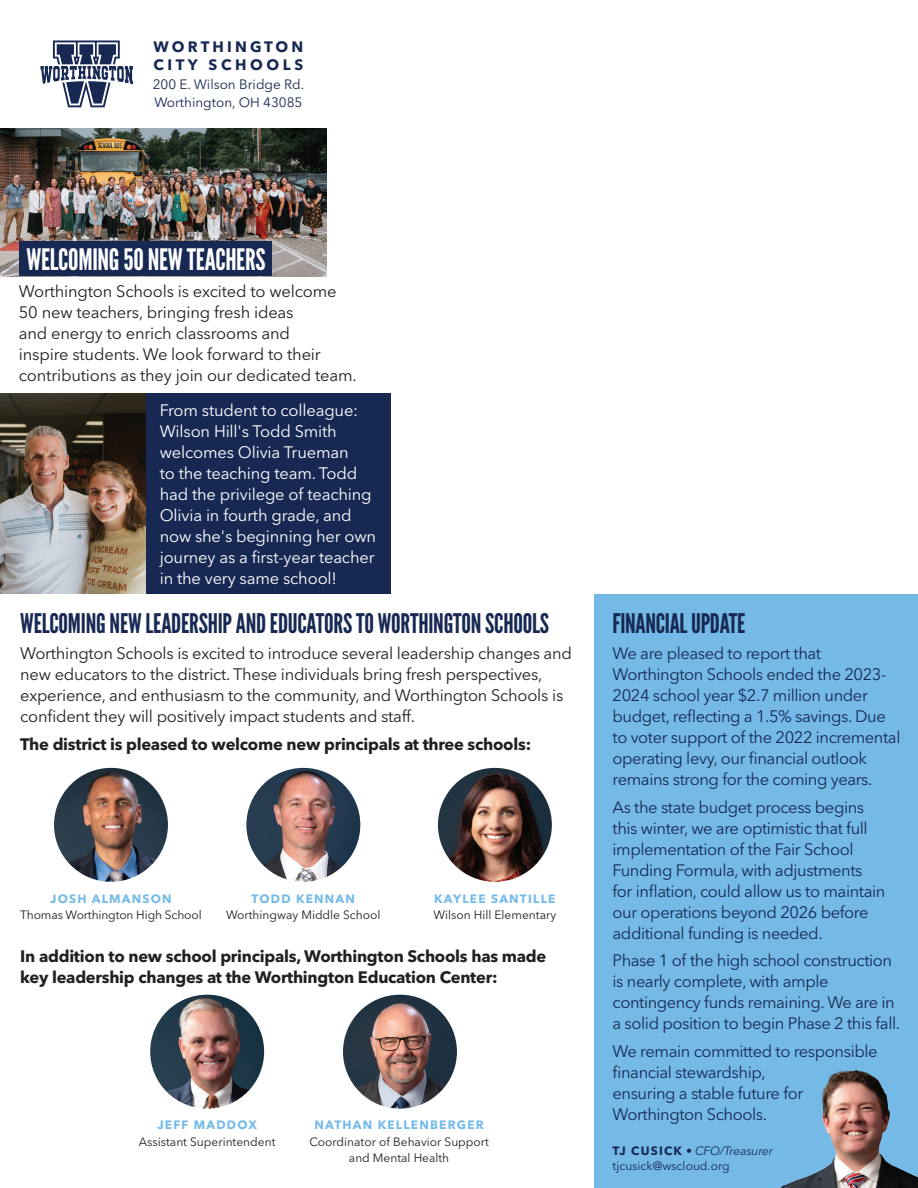
<style>
.page{position:relative;width:918px;height:1188px;background:#fff}
.page>*{position:absolute;margin:0;border:0;box-sizing:border-box;transform-origin:0 0}
.t1{font:29.55px "League Gothic";letter-spacing:-.01em;color:#fff}
.t2{font:27px "League Gothic";letter-spacing:-.01em;color:#172953}
.t3{font:16.5px/21px "Avenir Next LT Pro";letter-spacing:-.025em;color:#172953}
.t4{font:16.5px/21px "Avenir Next LT Pro";letter-spacing:-.015em;color:#231f20}
.t5{font:16.5px/21px "Avenir Next LT Pro";letter-spacing:-.01em;color:#fff}
.t6{font:700 16.5px/21px "Avenir Next LT Pro";letter-spacing:-.015em;color:#231f20}
.t7{font:700 15px/18px "Avenir Next LT Pro";letter-spacing:.21em;color:#172953}
.t8{font:13.5px/18px "Avenir Next LT Pro";color:#172953}
.t9{font:12px/16.5px "Avenir Next LT Pro";color:#231f20;text-align:center}
.t10{font:12px/15px "Avenir Next LT Pro";color:#172953}
.s1{font-weight:700;color:#75bae7}
.s2{font-weight:700}
.s3{font-style:italic}
</style>
<div class="page">
<div style="left:124px;top:393px;width:266px;height:201px;background:#172953"></div>
<svg style="left:40px;top:41px;width:93px;height:66px"></svg>
<img style="left:0;top:393px;width:145px;height:201px">
<img style="left:0;top:129px;width:327px;height:147px">
<div style="left:19px;top:242px;width:253px;height:34px;background:#172953"></div>
<img style="left:54px;top:768px;width:114px;height:114px;border-radius:57px">
<img style="left:246px;top:768px;width:114px;height:114px;border-radius:57px">
<img style="left:438px;top:768px;width:114px;height:114px;border-radius:57px">
<img style="left:150px;top:995px;width:114px;height:114px;border-radius:57px">
<img style="left:343px;top:995px;width:114px;height:114px;border-radius:57px">
<div style="left:594px;top:594px;width:324px;height:594px;background:#75bae7"></div>
<img style="left:780px;top:1070px;width:138px;height:118px">
<p class="t7" style="left:153px;top:37px;width:151px">WORTHINGTON<br>CITY SCHOOLS</p>
<p class="t8" style="left:153px;top:76px;width:153px">200 E. Wilson Bridge Rd.<br>Worthington, OH 43085</p>
<p class="t1" style="left:26px;top:242px;width:241px">WELCOMING 50 NEW TEACHERS</p>
<p class="t4" style="left:19px;top:281px;width:339px">Worthington Schools is excited to welcome 50 new teachers, bringing fresh ideas<br>and energy to enrich classrooms and<br>inspire students. We look forward to their contributions as they join our dedicated team.</p>
<p class="t5" style="left:160px;top:399px;width:218px">From student to colleague:<br>Wilson Hill's Todd Smith welcomes Olivia Trueman<br>to the teaching team. Todd had the privilege of teaching<br>Olivia in fourth grade, and now she's beginning her own journey as a first-year teacher in the very same school!</p>
<p class="t2" style="left:20px;top:608px;width:530px">WELCOMING NEW LEADERSHIP AND EDUCATORS TO WORTHINGTON SCHOOLS</p>
<p class="t4" style="left:20px;top:642px;width:553px">Worthington Schools is excited to introduce several leadership changes and new educators to the district. These individuals bring fresh perspectives, experience, and enthusiasm to the community, and Worthington Schools is confident they will positively impact students and staff.</p>
<p class="t6" style="left:20px;top:733px;width:512px">The district is pleased to welcome new principals at three schools:</p>
<p class="t9" style="left:20px;top:890px;width:183px"><span class="s1">JOSH ALMANSON<br></span>Thomas Worthington High School</p>
<p class="t9" style="left:226px;top:890px;width:156px"><span class="s1">TODD KENNAN<br></span>Worthingway Middle School</p>
<p class="t9" style="left:434px;top:890px;width:124px;text-align:left"><span class="s1">KAYLEE SANTILLE<br></span>Wilson Hill Elementary</p>
<p class="t6" style="left:20px;top:945px;width:528px">In addition to new school principals, Worthington Schools has made key leadership changes at the Worthington Education Center:</p>
<p class="t9" style="left:139px;top:1117px;width:138px"><span class="s1">JEFF MADDOX<br></span>Assistant Superintendent</p>
<p class="t9" style="left:309px;top:1117px;width:181px"><span class="s1">NATHAN KELLENBERGER<br></span>Coordinator of Behavior Support and Mental Health</p>
<p class="t2" style="left:613px;top:608px;width:134px">FINANCIAL UPDATE</p>
<p class="t3" style="left:613px;top:642px;width:289px">We are pleased to report that Worthington Schools ended the 2023- 2024 school year $2.7 million under budget, reflecting a 1.5% savings. Due to voter support of the 2022 incremental operating levy, our financial outlook remains strong for the coming years.</p>
<p class="t3" style="left:613px;top:796px;width:274px">As the state budget process begins this winter, we are optimistic that full implementation of the Fair School Funding Formula, with adjustments for inflation, could allow us to maintain our operations beyond 2026 before additional funding is needed.</p>
<p class="t3" style="left:613px;top:950px;width:289px">Phase 1 of the high school construction is nearly complete, with ample contingency funds remaining. We are in a solid position to begin Phase 2 this fall.</p>
<p class="t3" style="left:613px;top:1041px;width:267px">We remain committed to responsible financial stewardship,<br>ensuring a stable future for<br>Worthington Schools.</p>
<p class="t10" style="left:613px;top:1143px;width:162px"><span class="s2">TJ CUSICK</span> • <span class="s3">CFO/Treasurer </span>tjcusick@wscloud.org</p>
</div>
